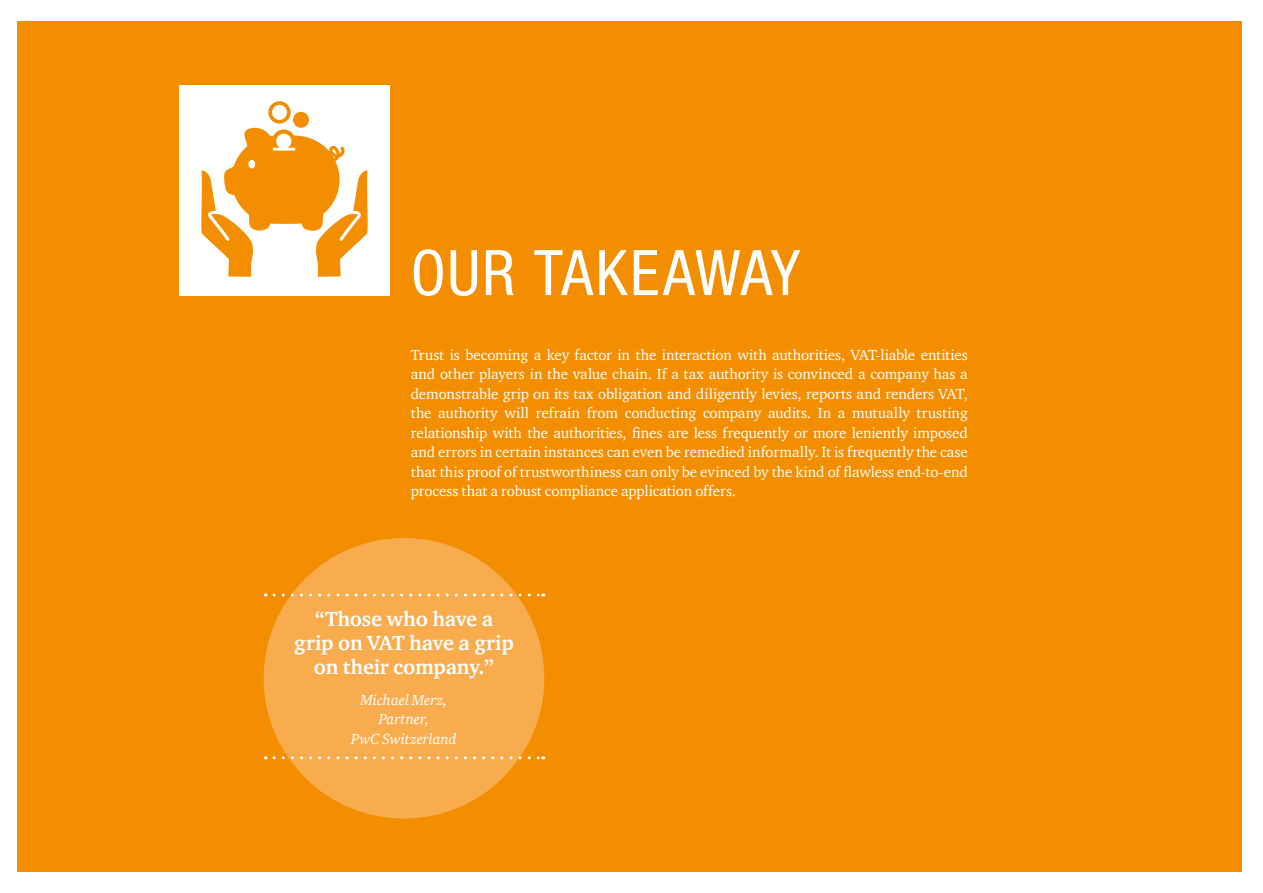
<style>
.page{position:relative;width:1263px;height:893px;background:#fff}
.page>*{position:absolute;margin:0;border:0;box-sizing:border-box;transform-origin:0 0}
.t1{font:condensed 63px "Helvetica Neue LT Std";letter-spacing:.025em;color:#fff}
.t2{font:700 21px/24px "ITC Charter Com";letter-spacing:-.01em;color:#fff;text-align:center}
.t3{font:15px/19.5px "ITC Charter Com";letter-spacing:-.005em;color:#fff;text-align:justify}
.t4{font:italic 15px/19.5px "ITC Charter Com";letter-spacing:-.005em;color:#fff;text-align:center}
</style>
<div class="page">
<div style="left:18px;top:21px;width:1224px;height:851px;background:#f28e00"></div>
<div style="left:264px;top:538px;width:280px;height:281px;background:#f8ac4e;border-radius:50%"></div>
<svg style="left:274px;top:593px;width:270px;height:3px"></svg>
<svg style="left:274px;top:756px;width:270px;height:3px"></svg>
<div style="left:179px;top:85px;width:210px;height:210px;background:#fff"></div>
<div style="left:293px;top:112px;width:16px;height:16px;background:#f28e00;border-radius:50%"></div>
<div style="left:268px;top:101px;width:23px;height:23px;border:4px solid #f28e00;border-radius:50%"></div>
<svg style="left:201px;top:128px;width:167px;height:149px"></svg>
<h1 class="t1" style="left:411px;top:236px;width:391px">OUR TAKEAWAY</h1>
<p class="t3" style="left:411px;top:345px;width:559px">Trust is becoming a key factor in the interaction with authorities, VAT-liable entities and other players in the value chain. If a tax authority is convinced a company has a demonstrable grip on its tax obligation and diligently levies, reports and renders VAT, the authority will refrain from conducting company audits. In a mutually trusting relationship with the authorities, fines are less frequently or more leniently imposed and errors in certain instances can even be remedied informally. It is frequently the case that this proof of trustworthiness can only be evinced by the kind of flawless end-to-end process that a robust compliance application offers.</p>
<h2 class="t2" style="left:294px;top:607px;width:221px">“Those who have a grip on VAT have a grip on their company.”</h2>
<p class="t4" style="left:351px;top:690px;width:107px">Michael Merz,<br>Partner,<br>PwC Switzerland</p>
</div>
